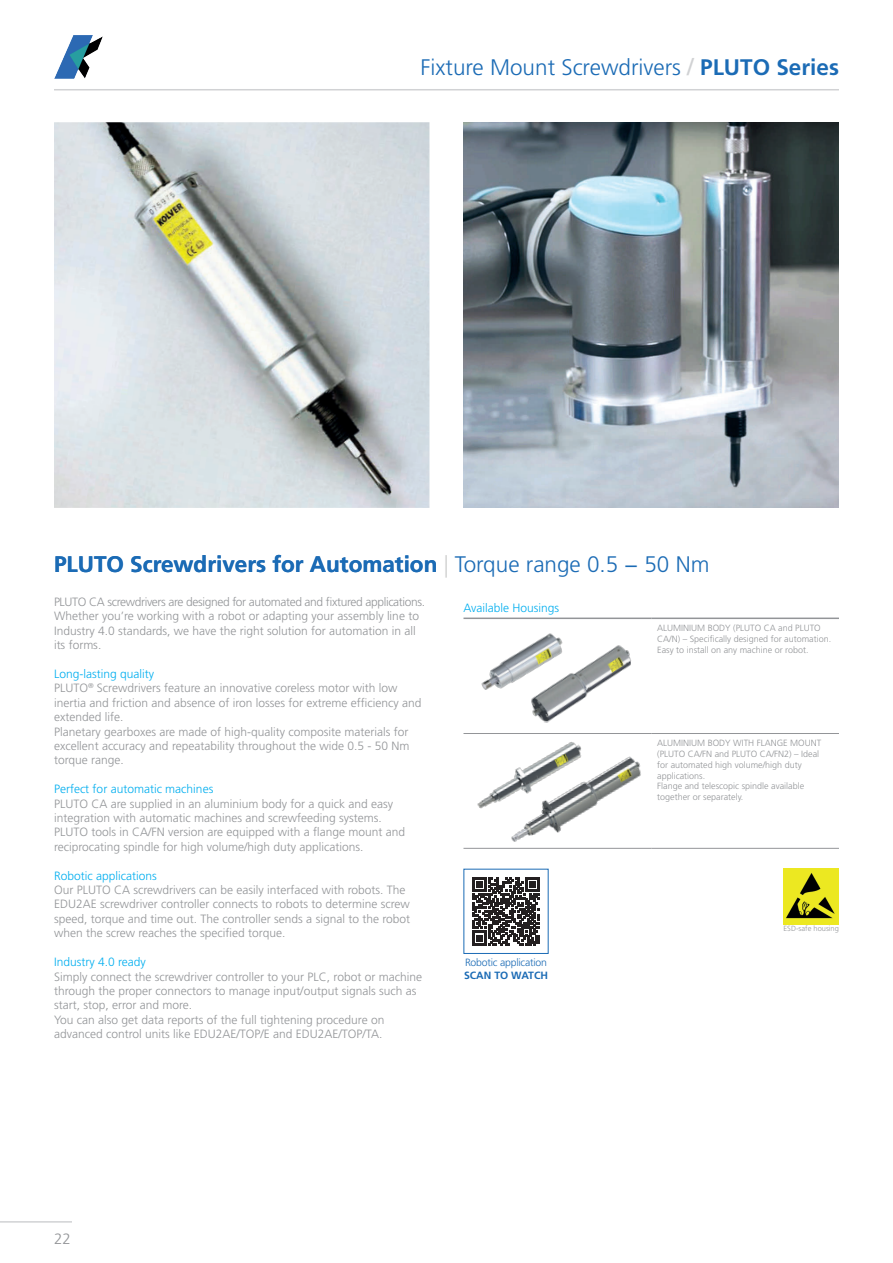
<style>
.page{position:relative;width:893px;height:1263px;background:#fff}
.page>*{position:absolute;margin:0;border:0;box-sizing:border-box;transform-origin:0 0}
.Product_Name{font:700 22.5px "Frutiger LT Std";color:#1b6bb5}
.Header_-_Categories{font:300 22.5px "Frutiger LT Std";color:#1b6bb5}
.Product_Name-2{font:700 22.5px "Frutiger LT Std";color:#1d6bb5}
.t1{font:300 15px "Frutiger LT Std";color:#939598}
.Product_Description{font:300 12px/14.4px "Frutiger LT Std";color:#939598}
.Product_Description-2{font:300 12px "Frutiger LT Std";color:#00aeef}
.Product_Description-3{font:300 12px "Frutiger LT Std";letter-spacing:-.03em;color:#939598}
.Titolo_tabella_Pagin{font:300 12px "Frutiger LT Std";color:#00aeef}
.Product_Description-4{font:300 10.5px/12.6px "Frutiger LT Std";letter-spacing:-.02em;color:#1b6bb5}
.Testo_Tabella_Pagina{font:300 9px/10.8px "Frutiger LT Std";color:#939598}
.Product_Description-5{font:300 7.5px "Frutiger LT Std";color:#939598}
.s1{font-weight:400;font-size:24px;color:#d1d2d4}
.s2{font-weight:700}
.s3{font-weight:300;color:#d2d3d2}
.s4{font-weight:300}
</style>
<div class="page">
<hr style="left:54px;top:89px;width:785px;height:1px;background:#d1d2d4">
<img style="left:54px;top:36px;width:48px;height:42px">
<hr style="left:0;top:1221px;width:72px;height:1px;background:#d1d2d4">
<img style="left:54px;top:122px;width:375px;height:386px">
<img style="left:463px;top:122px;width:376px;height:386px">
<hr style="left:463px;top:617px;width:188px;height:2px;background:#939598">
<hr style="left:651px;top:617px;width:188px;height:2px;background:#939598">
<hr style="left:651px;top:733px;width:188px;height:1px;background:#939598">
<hr style="left:463px;top:848px;width:188px;height:1px;background:#939598">
<hr style="left:651px;top:848px;width:188px;height:1px;background:#939598">
<svg style="left:472px;top:877px;width:68px;height:68px"></svg>
<img style="left:783px;top:869px;width:56px;height:55px">
<img style="left:483px;top:756px;width:186px;height:93px">
<img style="left:463px;top:733px;width:136px;height:90px">
<img style="left:463px;top:617px;width:126px;height:70px">
<img style="left:483px;top:628px;width:169px;height:108px">
<p class="Header_-_Categories" style="left:421px;top:55px;width:420px">Fixture Mount Screwdrivers <span class="s1">/</span> <span class="s2">PLUTO Series</span></p>
<p class="Product_Name" style="left:54px;top:551px;width:657px">PLUTO Screwdrivers for Automation <span class="s3">|</span> <span class="s4">Torque range 0.5 − 50 Nm</span></p>
<p class="Product_Description-3" style="left:54px;top:595px;width:373px">PLUTO CA screwdrivers are designed for automated and fixtured applications.</p>
<p class="Product_Description" style="left:54px;top:609px;width:366px">Whether you’re working with a robot or adapting your assembly line to<br>Industry 4.0 standards, we have the right solution for automation in all its forms.</p>
<p class="Product_Description-2" style="left:54px;top:667px;width:102px">Long-lasting quality</p>
<p class="Product_Description" style="left:54px;top:681px;width:369px">PLUTO<sup>®</sup> Screwdrivers feature an innovative coreless motor with low inertia and friction and absence of iron losses for extreme efficiency and extended life.</p>
<p class="Product_Description" style="left:54px;top:724px;width:357px;text-align:justify">Planetary gearboxes are made of high-quality composite materials for excellent accuracy and repeatability throughout the wide 0.5 - 50 Nm torque range.</p>
<p class="Product_Description-2" style="left:54px;top:782px;width:161px">Perfect for automatic machines</p>
<p class="Product_Description" style="left:54px;top:796px;width:353px">PLUTO CA are supplied in an aluminium body for a quick and easy integration with automatic machines and screwfeeding systems.<br>PLUTO tools in CA/FN version are equipped with a flange mount and reciprocating spindle for high volume/high duty applications.</p>
<p class="Product_Description-2" style="left:54px;top:869px;width:104px">Robotic applications</p>
<p class="Product_Description" style="left:54px;top:883px;width:358px">Our PLUTO CA screwdrivers can be easily interfaced with robots. The EDU2AE screwdriver controller connects to robots to determine screw speed, torque and time out. The controller sends a signal to the robot when the screw reaches the specified torque.</p>
<p class="Product_Description-2" style="left:54px;top:955px;width:93px">Industry 4.0 ready</p>
<p class="Product_Description" style="left:54px;top:969px;width:370px">Simply connect the screwdriver controller to your PLC, robot or machine through the proper connectors to manage input/output signals such as start, stop, error and more.</p>
<p class="Product_Description" style="left:54px;top:1012px;width:332px">You can also get data reports of the full tightening procedure on advanced control units like EDU2AE/TOP/E and EDU2AE/TOP/TA.</p>
<p class="Product_Name-2" style="left:382px;top:551px;width:14px">a</p>
<p class="Titolo_tabella_Pagin" style="left:463px;top:601px;width:97px">Available Housings</p>
<p class="Testo_Tabella_Pagina" style="left:657px;top:623px;width:176px">ALUMINIUM BODY (PLUTO CA and PLUTO<br>CA/N) – Specifically designed for automation.<br>Easy to install on any machine or robot.</p>
<p class="Testo_Tabella_Pagina" style="left:657px;top:738px;width:166px">ALUMINIUM BODY WITH FLANGE MOUNT (PLUTO CA/FN and PLUTO CA/FN2) – Ideal for automated high volume/high duty applications.<br>Flange and telescopic spindle available together or separately.</p>
<p class="Product_Description-5" style="left:783px;top:924px;width:57px">ESD-safe housing</p>
<p class="Product_Description-4" style="left:464px;top:956px;width:85px">Robotic application<br><span class="s2">SCAN TO WATCH</span></p>
<p class="t1" style="left:54px;top:1230px;width:18px">22</p>
</div>
